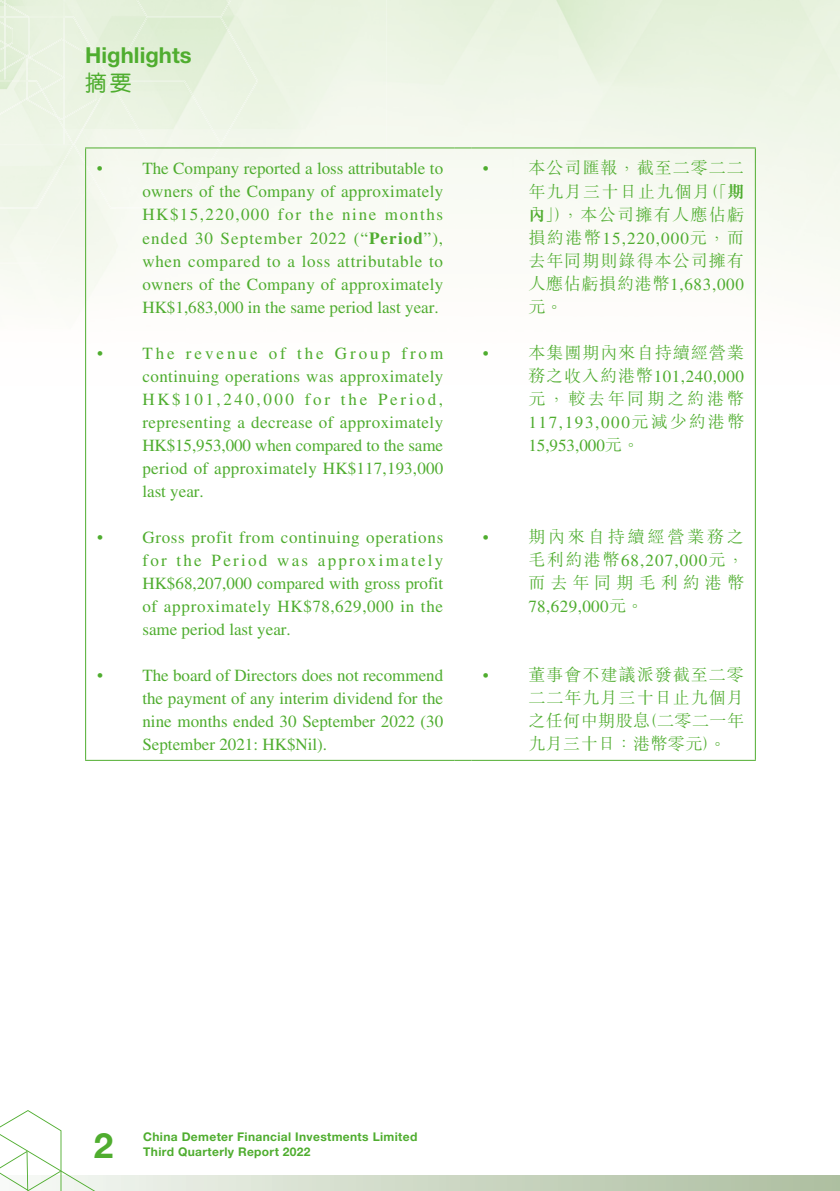
<style>
.page{position:relative;width:840px;height:1191px;background:#fff}
.page>*{position:absolute;margin:0;border:0;box-sizing:border-box;transform-origin:0 0}
.t1{font:700 35px "Helvetica Neue LT Std";color:#4fad2f}
.t2{font:700 22px "Helvetica Neue LT Std";letter-spacing:.005em;color:#4fad2f}
.t3{font:500 22px "M Yuen HK";color:#4fad2f}
.t4{font:17px/23px "Times LT Std";color:#4fad2f;text-align:justify}
.t5{font:300 17px/23px "M Sung HK";letter-spacing:.06em;color:#4fad2f;text-align:justify}
.t6{font:17px/23px "Times LT Std";letter-spacing:.095em;color:#4fad2f}
.t7{font:300 17px "M Sung HK";letter-spacing:.165em;color:#4fad2f}
.t8{font:17px "Times LT Std";letter-spacing:.03em;color:#4fad2f}
.t9{font:300 17px "M Sung HK";letter-spacing:.295em;color:#4fad2f}
.t10{font:700 12px/15px "Helvetica Neue LT Std";letter-spacing:.03em;color:#4fad2f}
.s1{font-weight:700}
.s2{font-family:"Times LT Std";font-weight:400}
.s3{font-family:"M Sung HK";font-weight:300}
</style>
<div class="page">
<img style="left:184px;top:0;width:655px;height:386px">
<img style="left:50px;top:208px;width:66px;height:514px">
<div style="left:221px;top:145px;width:36px;height:63px;background:#f5f8ee"></div>
<img style="left:0;top:81px;width:26px;height:17px">
<img style="left:29px;top:33px;width:34px;height:6px">
<div style="left:0;top:0;width:127px;height:33px;background:#e7f2de"></div>
<img style="left:110px;top:17px;width:148px;height:128px">
<div style="left:74px;top:145px;width:147px;height:63px;background:#f5f9ef"></div>
<img style="left:110px;top:80px;width:111px;height:65px">
<div style="left:64px;top:17px;width:46px;height:64px;background:#e8f2de"></div>
<img style="left:29px;top:17px;width:34px;height:1px">
<img style="left:0;top:17px;width:4px;height:5px">
<img style="left:74px;top:81px;width:36px;height:64px">
<div style="left:0;top:118px;width:74px;height:91px;background:#eff6e8"></div>
<img style="left:26px;top:118px;width:30px;height:2px">
<div style="left:26px;top:39px;width:71px;height:79px;background:#eaf3e2"></div>
<svg style="left:0;top:80px;width:26px;height:1px"></svg>
<img style="left:0;top:22px;width:4px;height:11px">
<img style="left:5px;top:3px;width:24px;height:31px">
<img style="left:0;top:58px;width:26px;height:16px">
<img style="left:127px;top:0;width:114px;height:17px">
<img style="left:146px;top:17px;width:75px;height:1px">
<img style="left:63px;top:78px;width:1px;height:38px">
<svg style="left:56px;top:116px;width:8px;height:29px"></svg>
<img style="left:63px;top:18px;width:1px;height:58px">
<svg style="left:63px;top:0;width:1px;height:18px"></svg>
<img style="left:4px;top:58px;width:1px;height:21px">
<img style="left:4px;top:6px;width:1px;height:27px">
<svg style="left:0;top:0;width:5px;height:6px"></svg>
<img style="left:0;top:98px;width:26px;height:27px">
<img style="left:31px;top:58px;width:32px;height:41px">
<img style="left:0;top:34px;width:30px;height:24px">
<img style="left:26px;top:57px;width:5px;height:42px">
<svg style="left:0;top:33px;width:9px;height:15px"></svg>
<svg style="left:124px;top:1175px;width:715px;height:16px;background:#cad6c2"></svg>
<svg style="left:0;top:1110px;width:124px;height:81px"></svg>
<hr style="left:85px;top:148px;width:1px;height:612px;background:#4fad2f">
<hr style="left:85px;top:147px;width:369px;height:1px;background:#4fad2f">
<hr style="left:85px;top:760px;width:369px;height:1px;background:#4fad2f">
<svg style="left:454px;top:147px;width:17px;height:1px"></svg>
<svg style="left:454px;top:760px;width:17px;height:1px"></svg>
<hr style="left:471px;top:147px;width:284px;height:1px;background:#4fad2f">
<hr style="left:754px;top:148px;width:1px;height:612px;background:#4fad2f">
<hr style="left:471px;top:760px;width:284px;height:1px;background:#4fad2f">
<p class="t2" style="left:85px;top:41px;width:108px">Highlights</p>
<p class="t3" style="left:85px;top:71px;width:48px">摘要</p>
<p class="t4" style="left:142px;top:157px;width:302px;text-indent:-45px">• The Company reported a loss attributable to owners of the Company of approximately HK$15,220,000 for the nine months ended 30 September 2022 (“<span class="s1">Period</span>”), when compared to a loss attributable to owners of the Company of approximately HK$1,683,000 in the same period last year.</p>
<p class="t4" style="left:142px;top:341px;width:302px;text-indent:-45px">• The revenue of the Group from continuing operations was approximately HK$101,240,000 for the Period, representing a decrease of approximately HK$15,953,000 when compared to the same period of approximately HK$117,193,000 last year.</p>
<p class="t4" style="left:142px;top:525px;width:302px;text-indent:-45px">• Gross profit from continuing operations for the Period was approximately HK$68,207,000 compared with gross profit of approximately HK$78,629,000 in the same period last year.</p>
<p class="t4" style="left:142px;top:663px;width:302px;text-indent:-45px">• The board of Directors does not recommend the payment of any interim dividend for the nine months ended 30 September 2022 (30<br>September 2021: HK$Nil).</p>
<p class="t5" style="left:528px;top:156px;width:217px;text-indent:-45px"><span class="s2">•</span> 本公司匯報，截至二零二二年九月三十日止九個月（「<span class="s1">期內</span>」），本公司擁有人應佔虧</p>
<p class="t4" style="left:528px;top:226px;width:217px"><span class="s3">損約港幣</span>15,220,000<span class="s3">元，而</span></p>
<p class="t5" style="left:528px;top:248px;width:217px">去年同期則錄得本公司擁有</p>
<p class="t4" style="left:528px;top:272px;width:217px"><span class="s3">人應佔虧損約港幣</span>1,683,000</p>
<p class="t5" style="left:528px;top:294px;width:36px">元。</p>
<p class="t5" style="left:482px;top:340px;width:262px"><span class="s2">•</span> 本集團期內來自持續經營業</p>
<p class="t8" style="left:528px;top:366px;width:217px"><span class="s3">務之收入約港幣</span>101,240,000</p>
<p class="t7" style="left:528px;top:386px;width:217px">元，較去年同期之約港幣</p>
<p class="t6" style="left:528px;top:410px;width:217px">117,193,000<span class="s3">元減少約港幣<br></span>15,953,000<span class="s3">元。</span></p>
<p class="t7" style="left:482px;top:524px;width:262px"><span class="s2">•</span> 期內來自持續經營業務之</p>
<p class="t4" style="left:528px;top:548px;width:217px"><span class="s3">毛利約港幣</span>68,207,000<span class="s3">元，</span></p>
<p class="t9" style="left:528px;top:570px;width:217px">而去年同期毛利約港幣</p>
<p class="t4" style="left:528px;top:594px;width:117px">78,629,000<span class="s3">元。</span></p>
<p class="t5" style="left:528px;top:662px;width:217px;text-indent:-45px"><span class="s2">•</span> 董事會不建議派發截至二零二二年九月三十日止九個月之任何中期股息（二零二一年九月三十日：港幣零元）。</p>
<h1 class="t1" style="left:94px;top:1124px;width:21px">2</h1>
<p class="t10" style="left:143px;top:1128px;width:275px">China Demeter Financial Investments Limited<br>Third Quarterly Report 2022</p>
</div>
